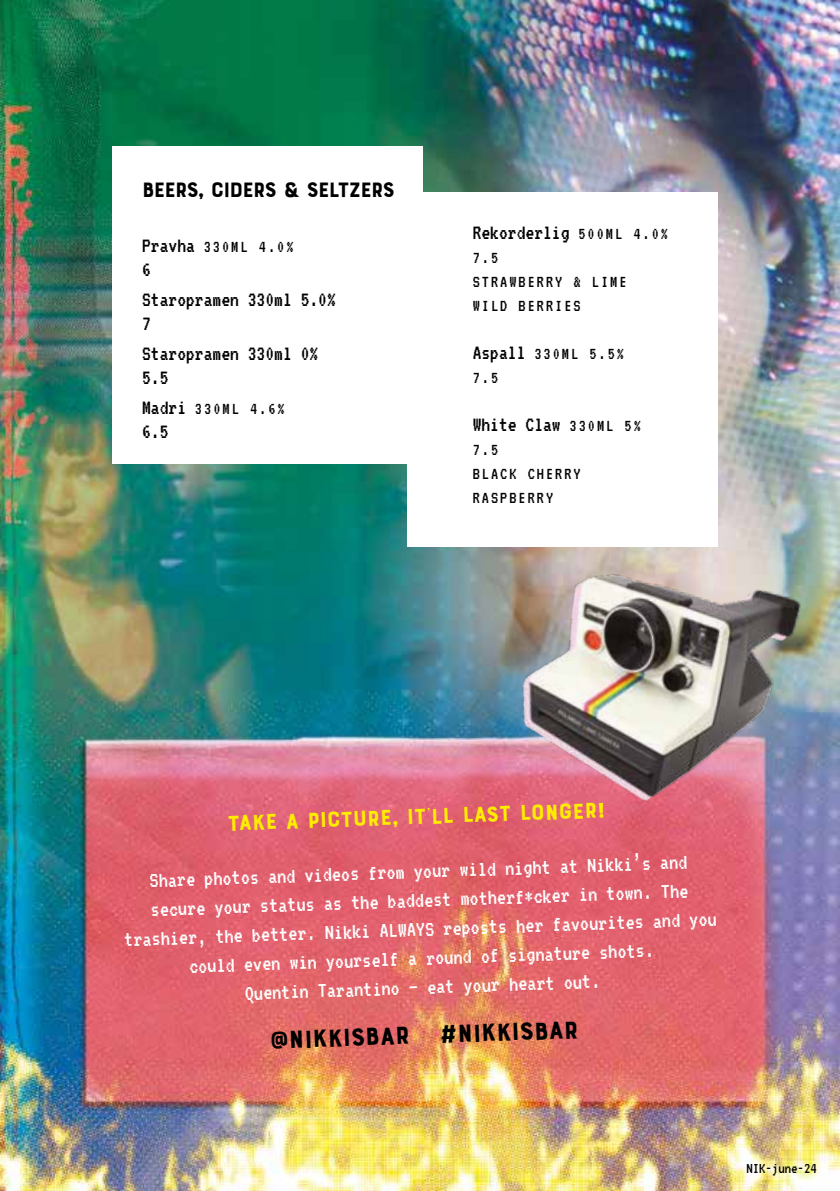
<style>
.page{position:relative;width:840px;height:1191px;background:#fff}
.page>*{position:absolute;margin:0;border:0;box-sizing:border-box;transform-origin:0 0}
.t1{font:26px "Bourton Base";color:#000}
.t2{font:22.8px/29px "VT323";color:#fff;text-align:center}
.t3{font:22.8px "Bourton Base";color:#ffed00}
.t4{font:22px/30.2px "VT323";color:#000}
.t5{font:22px "Bourton Base";letter-spacing:-.04em;color:#000}
.t6{font:18px/24px "VT323";letter-spacing:.11em;color:#000}
.t7{font:16px "VT323";color:#000}
.s1{font-size:22px}
.s2{font-size:18px}
</style>
<div class="page">
<img style="left:0;top:0;width:839px;height:1191px">
<div style="left:112px;top:146px;width:310px;height:317px;background:#fff"></div>
<div style="left:406px;top:192px;width:311px;height:355px;background:#fff"></div>
<img style="left:493px;top:543px;width:314px;height:288px">
<p class="t5" style="left:142px;top:176px;width:254px">BEERS, CIDERS &amp; SELTZERS</p>
<p class="t6" style="left:142px;top:232px;width:153px"><span class="s1">Pravha</span> 330ML 4.0%</p>
<p class="t4" style="left:142px;top:252px;width:195px">6<br>Staropramen 330ml 5.0%</p>
<p class="t4" style="left:142px;top:306px;width:178px">7<br>Staropramen 330ml 0%</p>
<p class="t4" style="left:142px;top:360px;width:28px">5.5</p>
<p class="t6" style="left:142px;top:395px;width:144px"><span class="s1">Madri</span> 330ML 4.6%</p>
<p class="t4" style="left:142px;top:414px;width:28px">6.5</p>
<p class="t4" style="left:472px;top:215px;width:197px">Rekorderlig <span class="s2">500ML 4.0%</span></p>
<p class="t6" style="left:472px;top:244px;width:155px">7.5<br>STRAWBERRY &amp; LIME<br>WILD BERRIES</p>
<p class="t6" style="left:472px;top:340px;width:153px"><span class="s1">Aspall</span> 330ML 5.5%<br>7.5</p>
<p class="t4" style="left:472px;top:407px;width:170px">White Claw <span class="s2">330ML 5%</span></p>
<p class="t6" style="left:472px;top:436px;width:109px">7.5<br>BLACK CHERRY<br>RASPBERRY</p>
<p class="t3" style="left:227px;top:809px;width:379px;rotate:-2deg">TAKE A PICTURE, IT’LL LAST LONGER!</p>
<p class="t2" style="left:122px;top:864px;width:594px;rotate:-2deg">Share photos and videos from your wild night at Nikki’s and secure your status as the baddest motherf*cker in town. The trashier, the better. Nikki ALWAYS reposts her favourites and you could even win yourself a round of signature shots.<br>Quentin Tarantino – eat your heart out.</p>
<p class="t1" style="left:269px;top:1024px;width:310px;rotate:-2deg">@NIKKISBAR #NIKKISBAR</p>
<p class="t7" style="left:746px;top:1156px;width:72px">NIK-june-24</p>
</div>
